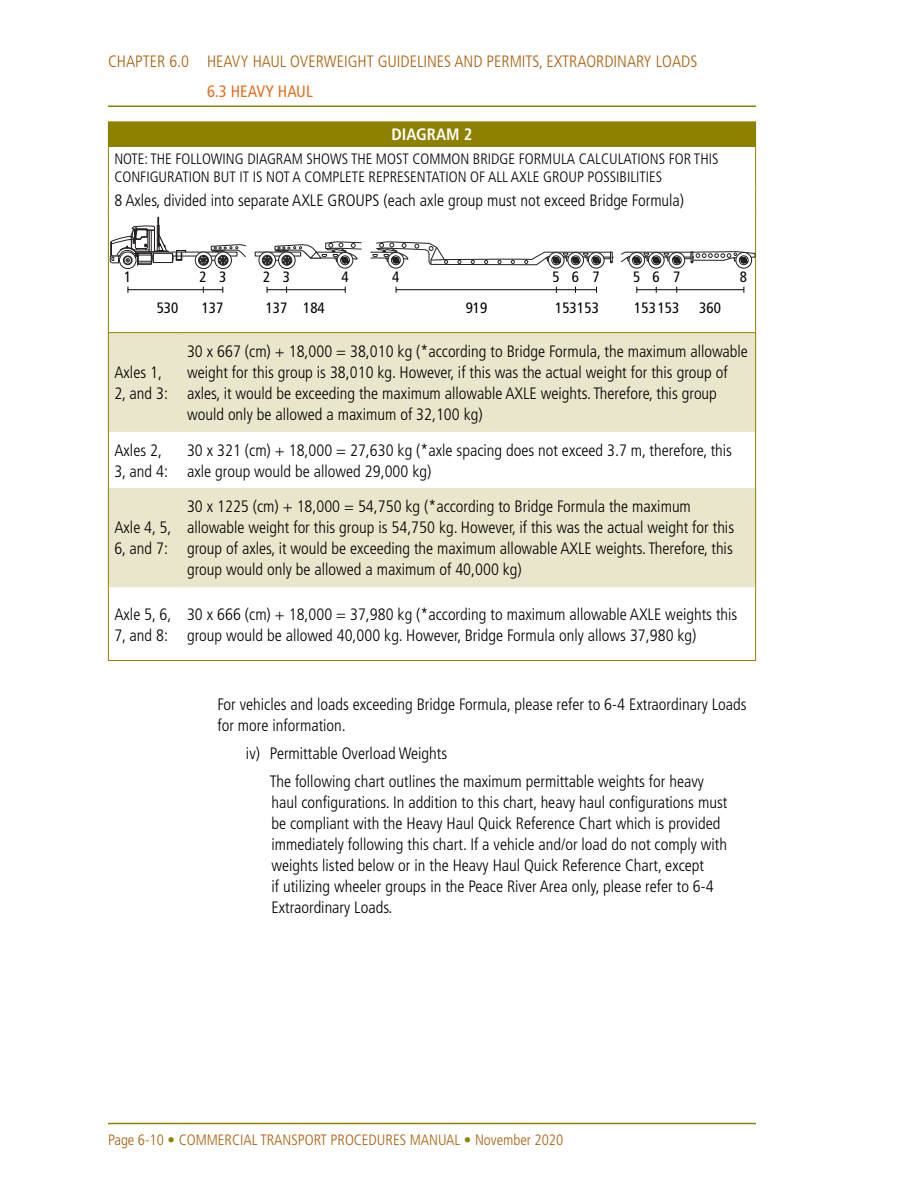
<style>
.page{position:relative;width:918px;height:1188px;background:#fff}
.page>*{position:absolute;margin:0;border:0;box-sizing:border-box;transform-origin:0 0}
.t1{font:300 condensed 16.5px/21px "Frutiger";color:#000}
.t2{font:300 condensed 16.5px "Frutiger";color:#a7600c}
.t3{font:condensed 16.5px "Frutiger";color:#e36f1e}
.t4{font:700 condensed 16.5px "Frutiger";color:#fff}
.t5{font:300 condensed 15px/18px "Frutiger";color:#000}
.t6{font:300 condensed 15px "Frutiger";color:#a7600c}
.t7{font:condensed 15px "Frutiger";color:#010101}
.s1{color:#8f8100}
</style>
<div class="page">
<hr style="left:108px;top:1123px;width:648px;height:1px;background:#8f8100">
<div style="left:108px;top:122px;width:648px;height:24px;background:#8f8100"></div>
<svg style="left:109px;top:333px;width:646px;height:254px;fill:#e9e6cc"></svg>
<hr style="left:108px;top:146px;width:1px;height:42px;background:#8f8100">
<hr style="left:755px;top:146px;width:1px;height:42px;background:#8f8100">
<svg style="left:108px;top:188px;width:1px;height:24px"></svg>
<svg style="left:755px;top:188px;width:1px;height:24px"></svg>
<hr style="left:108px;top:212px;width:1px;height:120px;background:#8f8100">
<hr style="left:755px;top:212px;width:1px;height:120px;background:#8f8100">
<hr style="left:108px;top:332px;width:73px;height:1px;background:#8f8100">
<hr style="left:108px;top:333px;width:1px;height:99px;background:#8f8100">
<hr style="left:181px;top:332px;width:575px;height:1px;background:#8f8100">
<hr style="left:755px;top:333px;width:1px;height:99px;background:#8f8100">
<hr style="left:108px;top:432px;width:1px;height:56px;background:#8f8100">
<hr style="left:755px;top:432px;width:1px;height:56px;background:#8f8100">
<hr style="left:108px;top:488px;width:1px;height:99px;background:#8f8100">
<hr style="left:755px;top:488px;width:1px;height:99px;background:#8f8100">
<hr style="left:108px;top:587px;width:1px;height:73px;background:#8f8100">
<hr style="left:755px;top:587px;width:1px;height:73px;background:#8f8100">
<hr style="left:108px;top:660px;width:73px;height:1px;background:#8f8100">
<hr style="left:181px;top:660px;width:575px;height:1px;background:#8f8100">
<hr style="left:108px;top:105px;width:648px;height:2px;background:#8f8100">
<div style="left:119px;top:252px;width:17px;height:17px;border:1px solid #231f20;border-radius:50%"></div>
<div style="left:157px;top:225px;width:2px;height:26px;border:1px solid #231f20"></div>
<div style="left:158px;top:217px;width:1px;height:30px;border:1px solid #231f20"></div>
<div style="left:195px;top:252px;width:17px;height:17px;border:1px solid #231f20;border-radius:50%"></div>
<div style="left:215px;top:252px;width:17px;height:17px;border:1px solid #231f20;border-radius:50%"></div>
<svg style="left:110px;top:226px;width:136px;height:40px"></svg>
<svg style="left:259px;top:252px;width:17px;height:17px"></svg>
<div style="left:259px;top:252px;width:17px;height:17px;border:1px solid #231f20;border-radius:50%"></div>
<div style="left:262px;top:255px;width:10px;height:10px;border:1px solid #231f20;border-radius:50%"></div>
<svg style="left:279px;top:252px;width:16px;height:17px"></svg>
<div style="left:278px;top:252px;width:17px;height:17px;border:1px solid #231f20;border-radius:50%"></div>
<div style="left:337px;top:252px;width:16px;height:16px;border:1px solid #231f20;border-radius:50%"></div>
<svg style="left:263px;top:241px;width:99px;height:24px"></svg>
<div style="left:548px;top:252px;width:16px;height:16px;border:1px solid #231f20;border-radius:50%"></div>
<div style="left:568px;top:252px;width:16px;height:16px;border:1px solid #231f20;border-radius:50%"></div>
<div style="left:588px;top:252px;width:16px;height:16px;border:1px solid #231f20;border-radius:50%"></div>
<div style="left:629px;top:252px;width:16px;height:16px;border:1px solid #231f20;border-radius:50%"></div>
<div style="left:632px;top:256px;width:9px;height:9px;border:1px solid #231f20;border-radius:50%"></div>
<div style="left:648px;top:252px;width:16px;height:16px;border:1px solid #231f20;border-radius:50%"></div>
<div style="left:652px;top:256px;width:9px;height:9px;border:1px solid #231f20;border-radius:50%"></div>
<div style="left:669px;top:252px;width:16px;height:16px;border:1px solid #231f20;border-radius:50%"></div>
<div style="left:672px;top:256px;width:9px;height:9px;border:1px solid #231f20;border-radius:50%"></div>
<div style="left:736px;top:252px;width:16px;height:16px;border:1px solid #231f20;border-radius:50%"></div>
<div style="left:739px;top:256px;width:9px;height:9px;border:1px solid #231f20;border-radius:50%"></div>
<svg style="left:621px;top:251px;width:135px;height:13px"></svg>
<div style="left:388px;top:252px;width:16px;height:16px;border:1px solid #231f20;border-radius:50%"></div>
<svg style="left:370px;top:241px;width:243px;height:24px"></svg>
<hr style="left:128px;top:289px;width:95px;height:1px;background:#010101">
<hr style="left:267px;top:289px;width:78px;height:1px;background:#010101">
<hr style="left:396px;top:289px;width:200px;height:1px;background:#010101">
<hr style="left:637px;top:289px;width:107px;height:1px;background:#010101">
<p class="t2" style="left:108px;top:52px;width:591px">CHAPTER 6.0 HEAVY HAUL OVERWEIGHT GUIDELINES AND PERMITS, EXTRAORDINARY LOADS</p>
<p class="t3" style="left:207px;top:82px;width:107px">6.3 HEAVY HAUL</p>
<p class="t4" style="left:392px;top:125px;width:82px">DIAGRAM 2</p>
<p class="t5" style="left:114px;top:150px;width:606px">NOTE: THE FOLLOWING DIAGRAM SHOWS THE MOST COMMON BRIDGE FORMULA CALCULATIONS FOR THIS<br>CONFIGURATION BUT IT IS NOT A COMPLETE REPRESENTATION OF ALL AXLE GROUP POSSIBILITIES</p>
<p class="t1" style="left:114px;top:190px;width:571px">8 Axles, divided into separate AXLE GROUPS (each axle group must not exceed Bridge Formula)</p>
<p class="t7" style="left:124px;top:268px;width:9px">1</p>
<p class="t7" style="left:200px;top:268px;width:9px">2</p>
<p class="t7" style="left:157px;top:299px;width:23px">530</p>
<p class="t7" style="left:202px;top:299px;width:23px">137</p>
<p class="t7" style="left:266px;top:299px;width:61px">137 184</p>
<p class="t7" style="left:466px;top:299px;width:23px">919</p>
<p class="t7" style="left:555px;top:299px;width:45px">153153</p>
<p class="t7" style="left:634px;top:299px;width:47px">153 153</p>
<p class="t7" style="left:699px;top:299px;width:23px">360</p>
<p class="t7" style="left:219px;top:268px;width:9px">3</p>
<p class="t7" style="left:263px;top:268px;width:28px">2 3</p>
<p class="t7" style="left:342px;top:268px;width:9px">4</p>
<p class="t7" style="left:392px;top:268px;width:9px">4</p>
<p class="t7" style="left:552px;top:268px;width:49px">567</p>
<p class="t7" style="left:633px;top:268px;width:49px">567</p>
<p class="t7" style="left:740px;top:268px;width:9px">8</p>
<p class="t1" style="left:114px;top:362px;width:55px">Axles 1,<br>2, and 3:</p>
<p class="t1" style="left:187px;top:341px;width:562px">30 x 667 (cm) + 18,000 = 38,010 kg (*according to Bridge Formula, the maximum allowable weight for this group is 38,010 kg. However, if this was the actual weight for this group of axles, it would be exceeding the maximum allowable AXLE weights. Therefore, this group would only be allowed a maximum of 32,100 kg)</p>
<p class="t1" style="left:114px;top:440px;width:55px">Axles 2,<br>3, and 4:</p>
<p class="t1" style="left:187px;top:440px;width:547px">30 x 321 (cm) + 18,000 = 27,630 kg (*axle spacing does not exceed 3.7 m, therefore, this axle group would be allowed 29,000 kg)</p>
<p class="t1" style="left:114px;top:517px;width:59px">Axle 4, 5,<br>6, and 7:</p>
<p class="t1" style="left:187px;top:496px;width:549px">30 x 1225 (cm) + 18,000 = 54,750 kg (*according to Bridge Formula the maximum allowable weight for this group is 54,750 kg. However, if this was the actual weight for this group of axles, it would be exceeding the maximum allowable AXLE weights. Therefore, this group would only be allowed a maximum of 40,000 kg)</p>
<p class="t1" style="left:114px;top:604px;width:59px">Axle 5, 6,<br>7, and 8:</p>
<p class="t1" style="left:187px;top:604px;width:552px">30 x 666 (cm) + 18,000 = 37,980 kg (*according to maximum allowable AXLE weights this group would be allowed 40,000 kg. However, Bridge Formula only allows 37,980 kg)</p>
<p class="t1" style="left:218px;top:694px;width:531px">For vehicles and loads exceeding Bridge Formula, please refer to 6-4 Extraordinary Loads for more information.</p>
<p class="t1" style="left:270px;top:740px;width:435px;line-height:27.8px;text-indent:-24px">iv) Permittable Overload Weights<br>The following chart outlines the maximum permittable weights for heavy</p>
<p class="t1" style="left:271px;top:792px;width:457px">haul configurations. In addition to this chart, heavy haul configurations must be compliant with the Heavy Haul Quick Reference Chart which is provided immediately following this chart. If a vehicle and/or load do not comply with weights listed below or in the Heavy Haul Quick Reference Chart, except<br>if utilizing wheeler groups in the Peace River Area only, please refer to 6-4<br>Extraordinary Loads.</p>
<p class="t6" style="left:108px;top:1132px;width:457px">Page 6-10 <span class="s1">•</span> COMMERCIAL TRANSPORT PROCEDURES MANUAL <span class="s1">•</span> November 2020</p>
</div>
